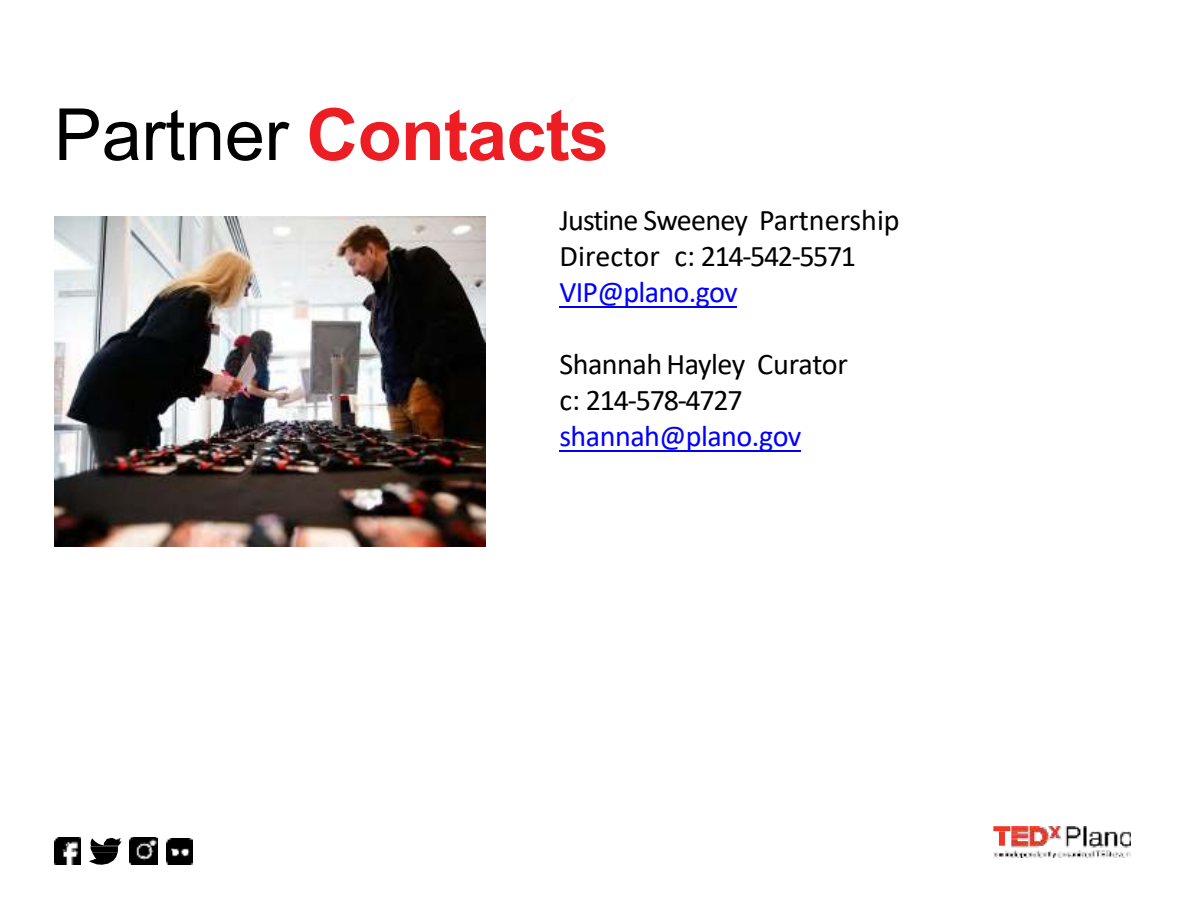
<style>
.page{position:relative;width:1188px;height:918px;background:#fff}
.page>*{position:absolute;margin:0;border:0;box-sizing:border-box;transform-origin:0 0}
.t1{font:700 72px "Arial";letter-spacing:-.01em;color:#ed1d24}
.t2{font:30px/36px "Calibri";letter-spacing:-.02em;color:#000}
.t3{font:30px "Calibri";letter-spacing:-.02em;color:#00f}
.s1{font-weight:400;color:#000}
</style>
<div class="page">
<img style="left:54px;top:838px;width:27px;height:27px">
<img style="left:166px;top:838px;width:26px;height:26px">
<img style="left:130px;top:837px;width:27px;height:28px">
<svg style="left:89px;top:838px;width:33px;height:27px"></svg>
<img style="left:994px;top:826px;width:136px;height:32px">
<div style="left:999px;top:831px;width:6px;height:15px;background:#ee3724"></div>
<div style="left:993px;top:826px;width:17px;height:5px;background:#ee3724"></div>
<img style="left:54px;top:216px;width:431px;height:330px">
<hr style="left:559px;top:306px;width:178px;height:2px;background:#00f">
<hr style="left:559px;top:450px;width:242px;height:2px;background:#00f">
<h1 class="t1" style="left:54px;top:104px;width:556px"><span class="s1">Partner</span> Contacts</h1>
<p class="t2" style="left:559px;top:204px;width:342px">Justine Sweeney Partnership<br>Director c: 214-542-5571</p>
<p class="t3" style="left:559px;top:281px;width:180px">VIP@plano.gov</p>
<p class="t2" style="left:559px;top:348px;width:290px">Shannah Hayley Curator c: 214-578-4727</p>
<p class="t3" style="left:559px;top:425px;width:244px">shannah@plano.gov</p>
</div>
